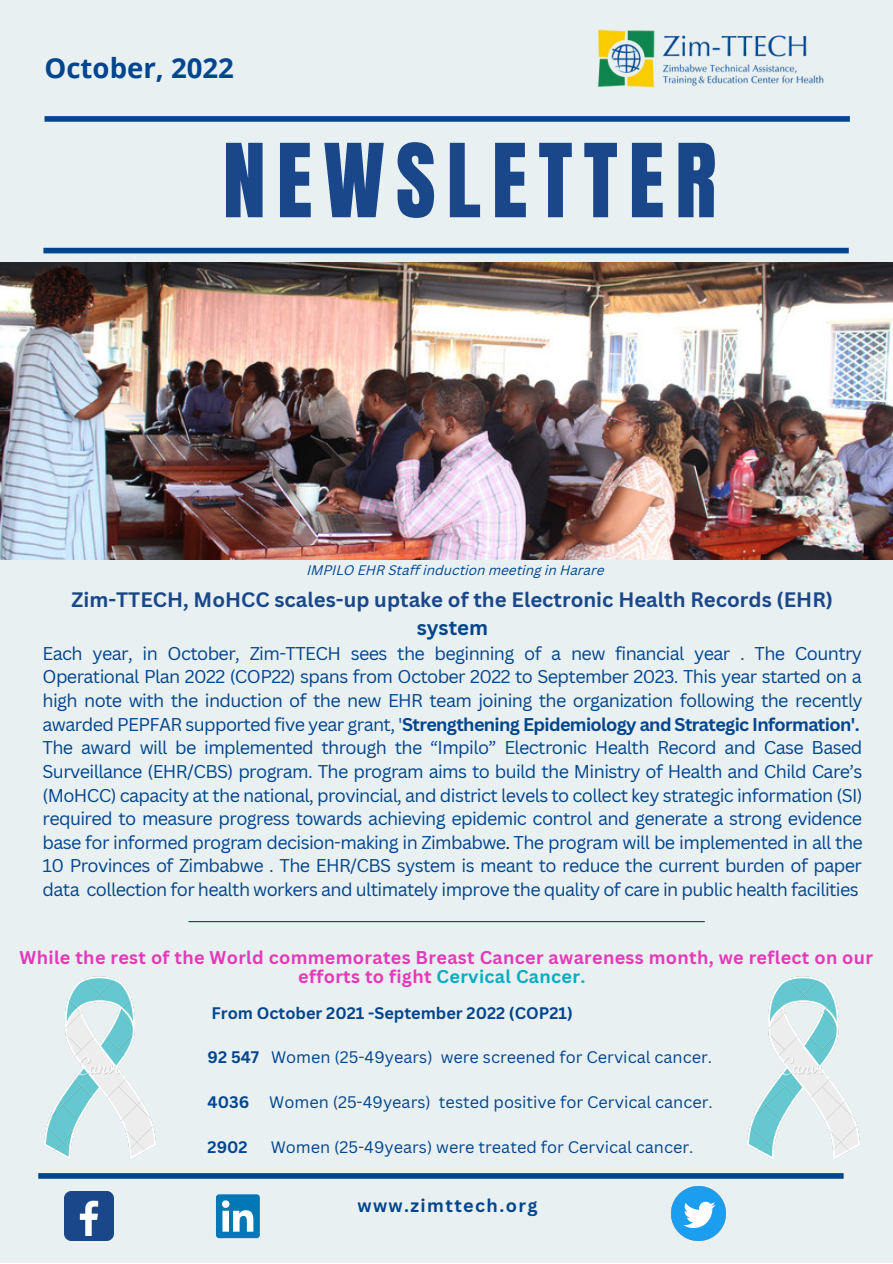
<style>
.page{position:relative;width:893px;height:1264px;background:#fff}
.page>*{position:absolute;margin:0;border:0;box-sizing:border-box;transform-origin:0 0}
.t1{font:86.55px "Anton";letter-spacing:.125em;color:#1a4789}
.t2{font:700 27.6px "Open Sans";color:#01458e}
.t3{font:700 20.4px "Canva Sans";color:#1a4789}
.t4{font:700 20.4px "Canva Sans";color:#01458e}
.t5{font:18px/23.5px "Canva Sans";letter-spacing:-.035em;color:#01458e}
.t6{font:700 18px/19px "Canva Sans";letter-spacing:.02em;color:#e638ba;text-align:center}
.t7{font:700 18px "Canva Sans";letter-spacing:.08em;color:#01458e}
.t8{font:16.2px "Canva Sans";color:#01458e}
.t9{font:700 16.2px "Canva Sans";color:#01458e}
.t10{font:italic 13.5px "Canva Sans";color:#01458e}
.s1{font-weight:700}
.s2{color:#000}
.s3{color:#05abc4}
</style>
<div class="page">
<div style="left:0;top:0;width:892px;height:1262px;background:#e8f0f1"></div>
<img style="left:0;top:262px;width:892px;height:297px">
<div style="left:45px;top:116px;width:804px;height:6px;background:#01458e"></div>
<div style="left:43px;top:248px;width:805px;height:5px;background:#01458e"></div>
<div style="left:38px;top:1173px;width:805px;height:5px;background:#01458e"></div>
<img style="left:598px;top:29px;width:226px;height:59px">
<img style="left:671px;top:1186px;width:54px;height:54px">
<img style="left:65px;top:1191px;width:48px;height:49px">
<div style="left:216px;top:1194px;width:44px;height:44px;background:#0177b5;border-radius:3px"></div>
<svg style="left:222px;top:1200px;width:31px;height:31px"></svg>
<img style="left:45px;top:976px;width:111px;height:183px">
<img style="left:747px;top:976px;width:112px;height:183px">
<hr style="left:188px;top:921px;width:516px;height:1px;background:#01458e">
<h2 class="t2" style="left:45px;top:49px;width:191px">October, 2022</h2>
<h1 class="t1" style="left:223px;top:119px;width:495px">NEWSLETTER</h1>
<p class="t10" style="left:307px;top:565px;width:298px">IMPILO EHR Staff induction meeting in Harare</p>
<p class="t3" style="left:72px;top:585px;width:763px">Zim-TTECH, MoHCC scales-up uptake of the Electronic Health Records (EHR)</p>
<p class="t4" style="left:416px;top:613px;width:73px">system</p>
<p class="t5" style="left:43px;top:641px;width:821px">Each year, in October, Zim-TTECH sees the beginning of a new financial year . The Country Operational Plan 2022 (COP22) spans from October 2022 to September 2023. This year started on a high note with the induction of the new EHR team joining the organization following the recently awarded PEPFAR supported five year grant, '<span class="s1">Strengthening Epidemiology and Strategic Information'.<br></span>The award will be implemented through the “Impilo” Electronic Health Record and Case Based Surveillance (EHR/CBS) program. The program aims to build the Ministry of Health and Child Care’s (MoHCC) capacity at the national, provincial, and district levels to collect key strategic information (SI) required to measure progress towards achieving epidemic control and generate a strong evidence base for informed program decision-making in Zimbabwe<span class="s2">.</span> The program will be implemented in all the 10 Provinces of Zimbabwe . The EHR/CBS system is meant to reduce the current burden of paper data collection for health workers and ultimately improve the quality of care in public health facilities</p>
<p class="t6" style="left:20px;top:947px;width:854px">While the rest of the World commemorates Breast Cancer awareness month, we reflect on our efforts to fight <span class="s3">Cervical Cancer.</span></p>
<p class="t9" style="left:211px;top:1001px;width:363px">From October 2021 -September 2022 (COP21)</p>
<p class="t8" style="left:208px;top:1046px;width:506px"><span class="s1">92 547</span> Women (25-49years) were screened for Cervical cancer.</p>
<p class="t8" style="left:208px;top:1090px;width:506px"><span class="s1">4036</span> Women (25-49years) tested positive for Cervical cancer.</p>
<p class="t9" style="left:208px;top:1135px;width:41px">2902</p>
<p class="t8" style="left:271px;top:1135px;width:424px">Women (25-49years) were treated for Cervical cancer.</p>
<p class="t7" style="left:357px;top:1192px;width:181px">www.zimttech.org</p>
</div>
